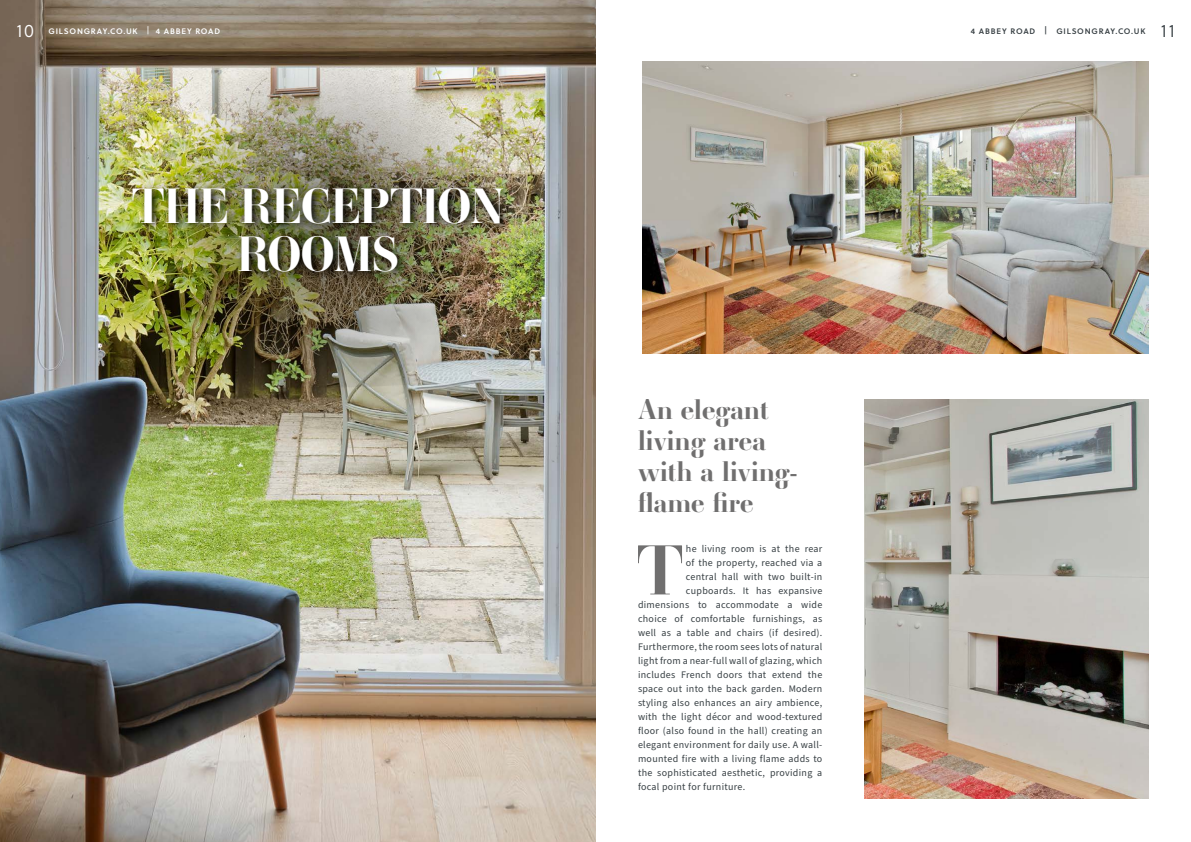
<style>
.page{position:relative;width:1191px;height:842px;background:#fff}
.page>*{position:absolute;margin:0;border:0;box-sizing:border-box;transform-origin:0 0}
.t1{font:700 69.5px "Ambroise Std";color:#706f6f}
.t2{font:700 48.8px/48.8px "Ambroise Std";letter-spacing:-.02em;color:#fff;text-align:center}
.t3{font:700 28px/31px "Ambroise Std";letter-spacing:.01em;color:#706f6f}
.t4{font:300 18px "Soleil";color:#fff}
.t5{font:300 18px "Soleil";color:#384044}
.t6{font:10px "Source Sans Pro";letter-spacing:.03em;color:#384044}
.t7{font:8px "Soleil Sb";letter-spacing:.1em;color:#fff}
.t8{font:8px "Soleil Sb";letter-spacing:.1em;color:#384044}
.s1{font-family:"Soleil"}
</style>
<div class="page">
<img style="left:0;top:0;width:595px;height:842px">
<img style="left:0;top:57px;width:815px;height:331px">
<img style="left:128px;top:182px;width:384px;height:100px">
<img style="left:865px;top:399px;width:283px;height:399px">
<img style="left:642px;top:61px;width:506px;height:292px">
<h3 class="t4" style="left:16px;top:18px;width:19px">10</h3>
<p class="t7" style="left:49px;top:25px;width:91px">GILSONGRAY.CO.UK</p>
<p class="t8" style="left:971px;top:25px;width:176px">4 ABBEY ROAD | GILSONGRAY.CO.UK</p>
<h3 class="t5" style="left:1161px;top:18px;width:16px">11</h3>
<p class="t7" style="left:147px;top:25px;width:75px"><span class="s1">|</span> 4 ABBEY ROAD</p>
<h2 class="t2" style="left:132px;top:182px;width:374px">THE RECEPTION<br>ROOMS</h2>
<h3 class="t3" style="left:638px;top:394px;width:161px">An elegant living area with a living&shy;flame fire</h3>
<h1 class="t1" style="left:636px;top:526px;width:49px">T</h1>
<p class="t6" style="left:686px;top:542px;width:138px">he living room is at the rear</p>
<p class="t6" style="left:686px;top:556px;width:138px">of the property, reached via a</p>
<p class="t6" style="left:686px;top:570px;width:138px">central hall with two built-in</p>
<p class="t6" style="left:686px;top:584px;width:138px">cupboards. It has expansive</p>
<p class="t6" style="left:638px;top:598px;width:186px">dimensions to accommodate a wide</p>
<p class="t6" style="left:638px;top:612px;width:186px">choice of comfortable furnishings, as</p>
<p class="t6" style="left:638px;top:626px;width:186px">well as a table and chairs (if desired).</p>
<p class="t6" style="left:638px;top:640px;width:186px">Furthermore, the room sees lots of natural</p>
<p class="t6" style="left:638px;top:654px;width:186px">light from a near-full wall of glazing, which</p>
<p class="t6" style="left:638px;top:668px;width:186px">includes French doors that extend the</p>
<p class="t6" style="left:638px;top:682px;width:186px">space out into the back garden. Modern</p>
<p class="t6" style="left:638px;top:696px;width:186px">styling also enhances an airy ambience,</p>
<p class="t6" style="left:638px;top:710px;width:186px">with the light décor and wood-textured</p>
<p class="t6" style="left:638px;top:724px;width:186px">floor (also found in the hall) creating an</p>
<p class="t6" style="left:638px;top:738px;width:186px">elegant environment for daily use. A wall-</p>
<p class="t6" style="left:638px;top:752px;width:186px">mounted fire with a living flame adds to</p>
<p class="t6" style="left:638px;top:766px;width:186px">the sophisticated aesthetic, providing a</p>
<p class="t6" style="left:638px;top:780px;width:109px">focal point for furniture.</p>
</div>
